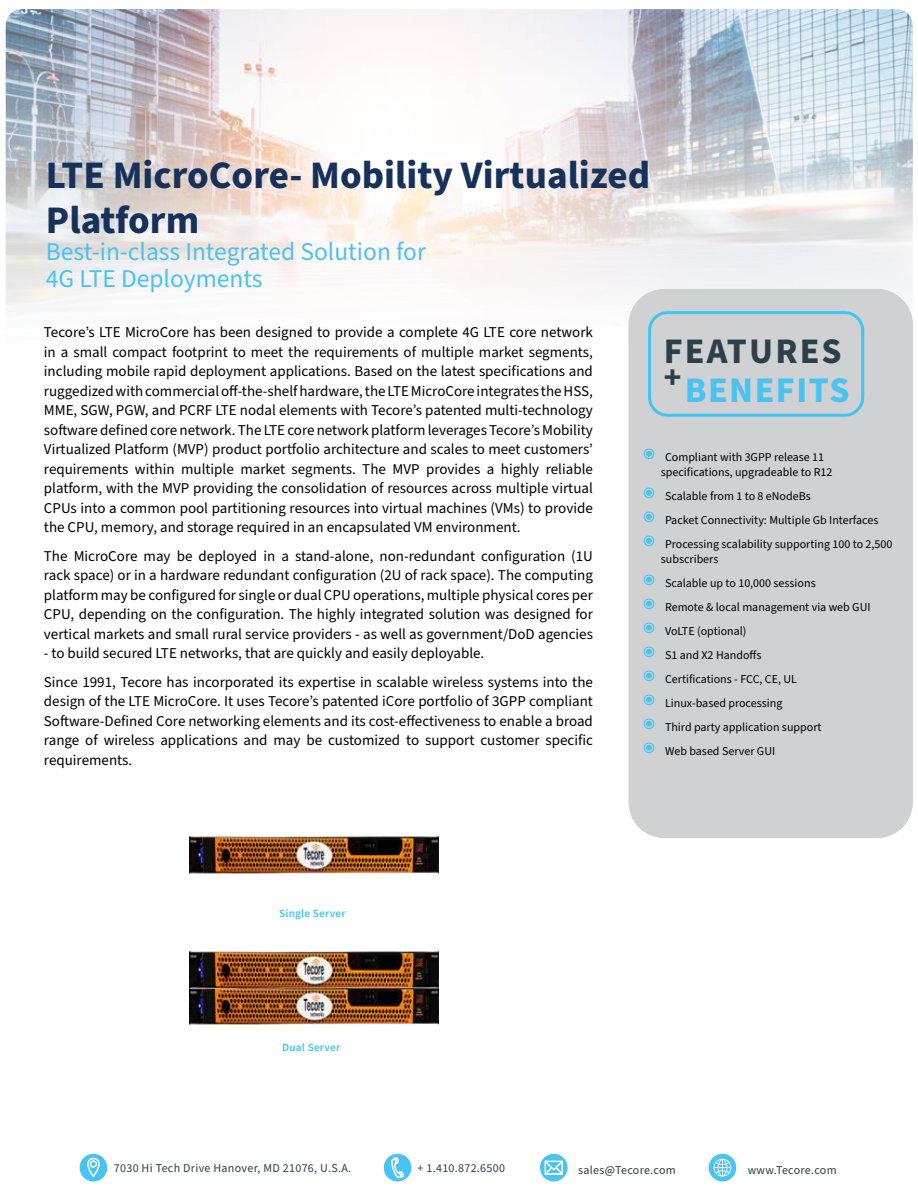
<style>
.page{position:relative;width:918px;height:1188px;background:#fff}
.page>*{position:absolute;margin:0;border:0;box-sizing:border-box;transform-origin:0 0}
.t1{font:700 39px/45px "Source Sans Pro";color:#16325a}
.t2{font:700 36px "Source Sans Pro";letter-spacing:.06em;color:#2f3f48}
.t3{font:700 36px "Source Sans Pro";letter-spacing:.04em;color:#49c3f1}
.t4{font:700 33px "Source Sans Pro";color:#2f3f48}
.t5{font:25.5px/27px "Source Sans Pro";color:#49c3f1}
.t6{font:15px/19.5px "Source Sans Pro";color:#000;text-align:justify}
.t7{font:12px/24px "Source Sans Pro";color:#000}
.t8{font:12px "Source Sans Pro";letter-spacing:.025em;color:#2f3f48}
.t9{font:600 11.25px "Source Sans Pro";letter-spacing:.02em;color:#42c4f3}
.s1{font-size:21px;color:#49c3f1}
</style>
<div class="page">
<img style="left:6px;top:9px;width:907px;height:310px">
<div style="left:628px;top:289px;width:285px;height:549px;background:#cfd1d2;border-radius:36px"></div>
<div style="left:80px;top:1154px;width:27px;height:27px;background:#49c3f1;border-radius:50%"></div>
<div style="left:384px;top:1154px;width:27px;height:27px;background:#49c3f1;border-radius:50%"></div>
<div style="left:540px;top:1154px;width:28px;height:27px;background:#49c3f1;border-radius:50%"></div>
<div style="left:709px;top:1154px;width:27px;height:27px;background:#49c3f1;border-radius:50%"></div>
<svg style="left:87px;top:1157px;width:13px;height:21px"></svg>
<svg style="left:391px;top:1157px;width:13px;height:21px"></svg>
<svg style="left:544px;top:1160px;width:19px;height:15px"></svg>
<svg style="left:714px;top:1159px;width:17px;height:18px"></svg>
<div style="left:648px;top:311px;width:216px;height:106px;border:3px solid #42c4f3;border-radius:18px"></div>
<img style="left:189px;top:951px;width:249px;height:74px">
<img style="left:189px;top:836px;width:249px;height:37px">
<h1 class="t1" style="left:46px;top:153px;width:606px">LTE MicroCore- Mobility Virtualized<br>Platform</h1>
<h3 class="t5" style="left:46px;top:239px;width:382px">Best-in-class Integrated Solution for<br>4G LTE Deployments</h3>
<p class="t6" style="left:44px;top:323px;width:551px">Tecore’s LTE MicroCore has been designed to provide a complete 4G LTE core network in a small compact footprint to meet the requirements of multiple market segments, including mobile rapid deployment applications. Based on the latest specifications and ruggedized with commercial off-the-shelf hardware, the LTE MicroCore integrates the HSS, MME, SGW, PGW, and PCRF LTE nodal elements with Tecore’s patented multi-technology software defined core network. The LTE core network platform leverages Tecore’s Mobility Virtualized Platform (MVP) product portfolio architecture and scales to meet customers’ requirements within multiple market segments. The MVP provides a highly reliable platform, with the MVP providing the consolidation of resources across multiple virtual CPUs into a common pool partitioning resources into virtual machines (VMs) to provide the CPU, memory, and storage required in an encapsulated VM environment.</p>
<p class="t6" style="left:44px;top:547px;width:551px">The MicroCore may be deployed in a stand-alone, non-redundant configuration (1U rack space) or in a hardware redundant configuration (2U of rack space). The computing platform may be configured for single or dual CPU operations, multiple physical cores per CPU, depending on the configuration. The highly integrated solution was designed for vertical markets and small rural service providers - as well as government/DoD agencies</p>
<p class="t6" style="left:44px;top:640px;width:551px;line-height:28.5px">- to build secured LTE networks, that are quickly and easily deployable.<br>Since 1991, Tecore has incorporated its expertise in scalable wireless systems into the</p>
<p class="t6" style="left:44px;top:692px;width:551px">design of the LTE MicroCore. It uses Tecore’s patented iCore portfolio of 3GPP compliant Software-Defined Core networking elements and its cost-effectiveness to enable a broad range of wireless applications and may be customized to support customer specific requirements.</p>
<h2 class="t2" style="left:664px;top:326px;width:179px">FEATURES</h2>
<h2 class="t3" style="left:685px;top:365px;width:166px">BENEFITS</h2>
<h3 class="t4" style="left:664px;top:354px;width:19px">+</h3>
<p class="t7" style="left:661px;top:449px;width:173px;line-height:15px;text-indent:-18px"><span class="s1">◉</span> Compliant with 3GPP release 11 specifications, upgradeable to R12</p>
<p class="t7" style="left:643px;top:484px;width:251px"><span class="s1">◉</span> Scalable from 1 to 8 eNodeBs<br><span class="s1">◉</span> Packet Connectivity: Multiple Gb Interfaces <span class="s1">◉</span> Processing scalability supporting 100 to 2,500</p>
<p class="t7" style="left:643px;top:547px;width:229px;text-indent:18px">subscribers<br><span class="s1">◉</span> Scalable up to 10,000 sessions<br><span class="s1">◉</span> Remote &amp; local management via web GUI <span class="s1">◉</span> VoLTE (optional)<br><span class="s1">◉</span> S1 and X2 Handoffs<br><span class="s1">◉</span> Certifications - FCC, CE, UL<br><span class="s1">◉</span> Linux-based processing<br><span class="s1">◉</span> Third party application support<br><span class="s1">◉</span> Web based Server GUI</p>
<p class="t9" style="left:279px;top:906px;width:68px">Single Server</p>
<p class="t9" style="left:282px;top:1039px;width:60px">Dual Server</p>
<p class="t8" style="left:114px;top:1160px;width:239px">7030 Hi Tech Drive Hanover, MD 21076, U.S.A.</p>
<p class="t8" style="left:418px;top:1160px;width:89px">+ 1.410.872.6500</p>
<p class="t8" style="left:578px;top:1162px;width:99px">sales@Tecore.com</p>
<p class="t8" style="left:748px;top:1162px;width:90px">www.Tecore.com</p>
</div>
